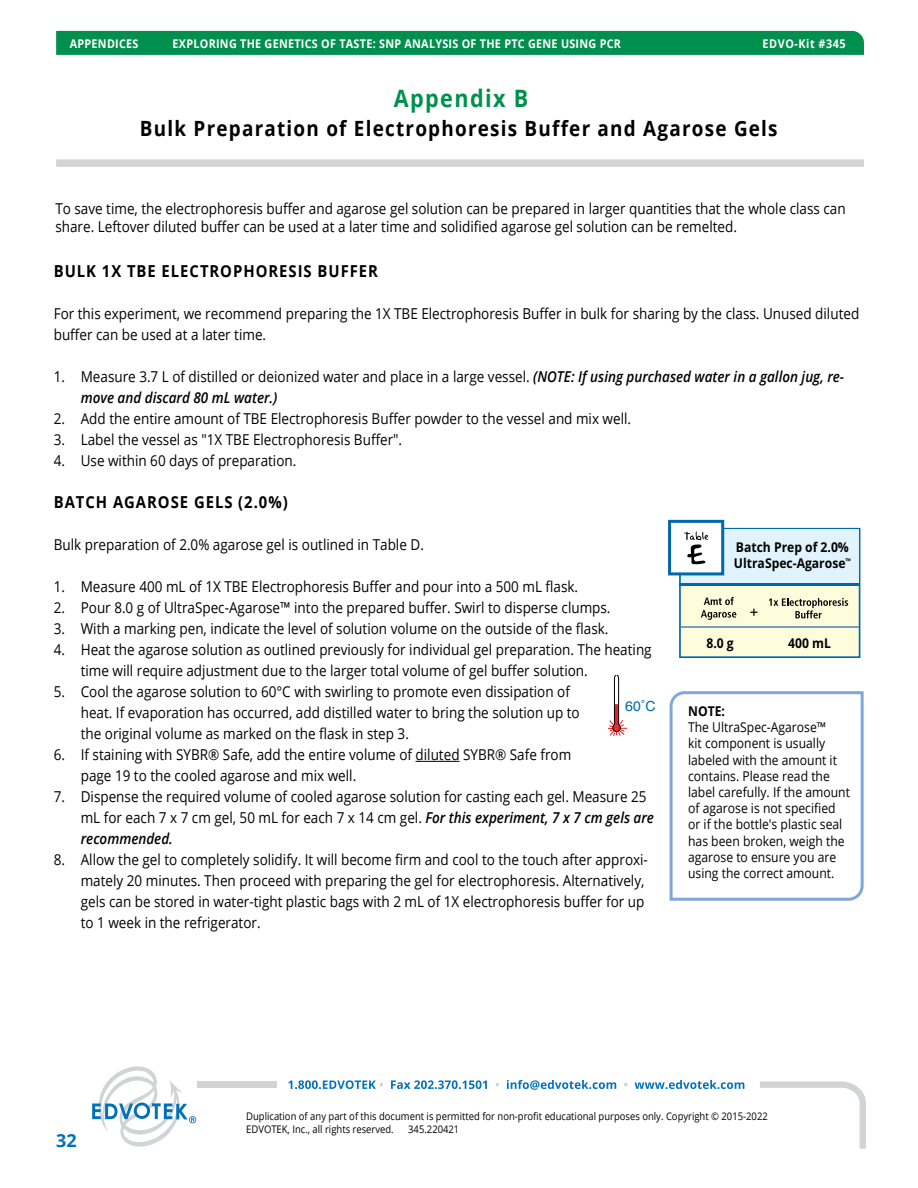
<style>
.page{position:relative;width:918px;height:1188px;background:#fff}
.page>*{position:absolute;margin:0;border:0;box-sizing:border-box;transform-origin:0 0}
.t1{font:700 24px "Open Sans";letter-spacing:.065em;color:#00904d;scale:.9 1}
.t2{font:700 21px "Open Sans";letter-spacing:.065em;color:#000;scale:.9 1}
.t3{font:700 18px "Open Sans";color:#0072bc}
.t4{font:700 16.5px "Open Sans";letter-spacing:.065em;color:#000;scale:.9 1}
.t5{font:15px/21px "Open Sans";color:#000;scale:.9 1}
.t6{font:italic 600 15px/21px "Open Sans";color:#000;scale:.9 1}
.t7{font:13.95px "Helvetica";color:#0068ac}
.t8{font:13.5px/16.2px "Open Sans";color:#000;scale:.9 1}
.t9{font:700 13.5px/16.2px "Open Sans";color:#000;scale:.9 1}
.t10{font:700 12px "Open Sans";letter-spacing:.025em;color:#fff;scale:.9 1}
.t11{font:700 12px "Open Sans";letter-spacing:.05em;color:#fff;scale:.9 1}
.t12{font:10.5px/12.6px "Open Sans";color:#000;scale:.9 1}
.s1{font-weight:400;font-style:normal}
.s2{font-weight:600;font-style:italic}
</style>
<div class="page">
<div style="left:197px;top:1082px;width:79px;height:6px;background:#d1d3d4"></div>
<svg style="left:760px;top:1082px;width:106px;height:67px"></svg>
<svg style="left:288px;top:1080px;width:95px;height:9px"></svg>
<svg style="left:391px;top:1080px;width:96px;height:9px"></svg>
<svg style="left:507px;top:1080px;width:109px;height:10px"></svg>
<svg style="left:635px;top:1080px;width:109px;height:9px"></svg>
<svg style="left:92px;top:1066px;width:104px;height:81px"></svg>
<div style="left:56px;top:31px;width:808px;height:24px;background:#00904d"></div>
<div style="left:56px;top:159px;width:808px;height:8px;background:#d1d3d4"></div>
<hr style="left:416px;top:761px;width:44px;height:1px;background:#000">
<svg style="left:668px;top:520px;width:192px;height:138px"></svg>
<svg style="left:609px;top:675px;width:19px;height:61px"></svg>
<svg style="left:669px;top:691px;width:195px;height:210px"></svg>
<p class="t10" style="left:70px;top:35px;width:78px">APPENDICES</p>
<p class="t10" style="left:173px;top:35px;width:500px">EXPLORING THE GENETICS OF TASTE: SNP ANALYSIS OF THE PTC GENE USING PCR</p>
<p class="t11" style="left:763px;top:35px;width:94px">EDVO-Kit #345</p>
<h1 class="t1" style="left:394px;top:81px;width:151px">Appendix B</h1>
<h2 class="t2" style="left:140px;top:114px;width:710px">Bulk Preparation of Electrophoresis Buffer and Agarose Gels</h2>
<p class="t5" style="left:55px;top:199px;width:880px;line-height:18px">To save time, the electrophoresis buffer and agarose gel solution can be prepared in larger quantities that the whole class can share. Leftover diluted buffer can be used at a later time and solidified agarose gel solution can be remelted.</p>
<p class="t4" style="left:54px;top:260px;width:362px">BULK 1X TBE ELECTROPHORESIS BUFFER</p>
<p class="t5" style="left:54px;top:303px;width:897px">For this experiment, we recommend preparing the 1X TBE Electrophoresis Buffer in bulk for sharing by the class. Unused diluted buffer can be used at a later time.</p>
<p class="t6" style="left:81px;top:366px;width:850px;text-indent:-27px"><span class="s1">1. Measure 3.7 L of distilled or deionized water and place in a large vessel.</span> (NOTE: If using purchased water in a gallon jug, re&shy;move and discard 80 mL water.)</p>
<p class="t5" style="left:54px;top:408px;width:643px">2. Add the entire amount of TBE Electrophoresis Buffer powder to the vessel and mix well.</p>
<p class="t5" style="left:54px;top:429px;width:389px">3. Label the vessel as "1X TBE Electrophoresis Buffer".</p>
<p class="t5" style="left:54px;top:450px;width:271px">4. Use within 60 days of preparation.</p>
<p class="t4" style="left:54px;top:491px;width:262px">BATCH AGAROSE GELS (2.0%)</p>
<p class="t5" style="left:54px;top:534px;width:413px">Bulk preparation of 2.0% agarose gel is outlined in Table D.</p>
<p class="t5" style="left:54px;top:576px;width:584px">1. Measure 400 mL of 1X TBE Electrophoresis Buffer and pour into a 500 mL flask.</p>
<p class="t5" style="left:54px;top:597px;width:620px">2. Pour 8.0 g of UltraSpec-Agarose™ into the prepared buffer. Swirl to disperse clumps.</p>
<p class="t5" style="left:54px;top:618px;width:618px">3. With a marking pen, indicate the level of solution volume on the outside of the flask.</p>
<p class="t5" style="left:81px;top:639px;width:636px;text-indent:-27px">4. Heat the agarose solution as outlined previously for individual gel preparation. The heating time will require adjustment due to the larger total volume of gel buffer solution.</p>
<p class="t5" style="left:81px;top:681px;width:556px;text-indent:-27px">5. Cool the agarose solution to 60°C with swirling to promote even dissipation of heat. If evaporation has occurred, add distilled water to bring the solution up to the original volume as marked on the flask in step 3.</p>
<p class="t5" style="left:81px;top:744px;width:547px;text-indent:-27px">6. If staining with SYBR® Safe, add the entire volume of diluted SYBR® Safe from page 19 to the cooled agarose and mix well.</p>
<p class="t5" style="left:81px;top:786px;width:639px;text-indent:-27px">7. Dispense the required volume of cooled agarose solution for casting each gel. Measure 25 mL for each 7 x 7 cm gel, 50 mL for each 7 x 14 cm gel. <span class="s2">For this experiment, 7 x 7 cm gels are recommended.</span></p>
<p class="t5" style="left:81px;top:849px;width:632px;text-indent:-27px">8. Allow the gel to completely solidify. It will become firm and cool to the touch after approxi&shy;mately 20 minutes. Then proceed with preparing the gel for electrophoresis. Alternatively, gels can be stored in water-tight plastic bags with 2 mL of 1X electrophoresis buffer for up to 1 week in the refrigerator.</p>
<p class="t9" style="left:734px;top:538px;width:131px">Batch Prep of 2.0%<br>UltraSpec-Agarose<sup>™</sup></p>
<p class="t9" style="left:706px;top:634px;width:32px">8.0 g</p>
<p class="t9" style="left:788px;top:634px;width:49px">400 mL</p>
<p class="t7" style="left:625px;top:696px;width:32px">60˚C</p>
<p class="t9" style="left:688px;top:703px;width:42px">NOTE:</p>
<p class="t8" style="left:688px;top:719px;width:181px">The UltraSpec-Agarose™<br>kit component is usually labeled with the amount it contains. Please read the label carefully. If the amount of agarose is not specified or if the bottle's plastic seal has been broken, weigh the agarose to ensure you are using the correct amount.</p>
<p class="t3" style="left:56px;top:1128px;width:22px">32</p>
<p class="t12" style="left:246px;top:1110px;width:581px">Duplication of any part of this document is permitted for non-profit educational purposes only. Copyright © 2015-2022<br>EDVOTEK, Inc., all rights reserved.</p>
<p class="t12" style="left:408px;top:1123px;width:58px">345.220421</p>
</div>
